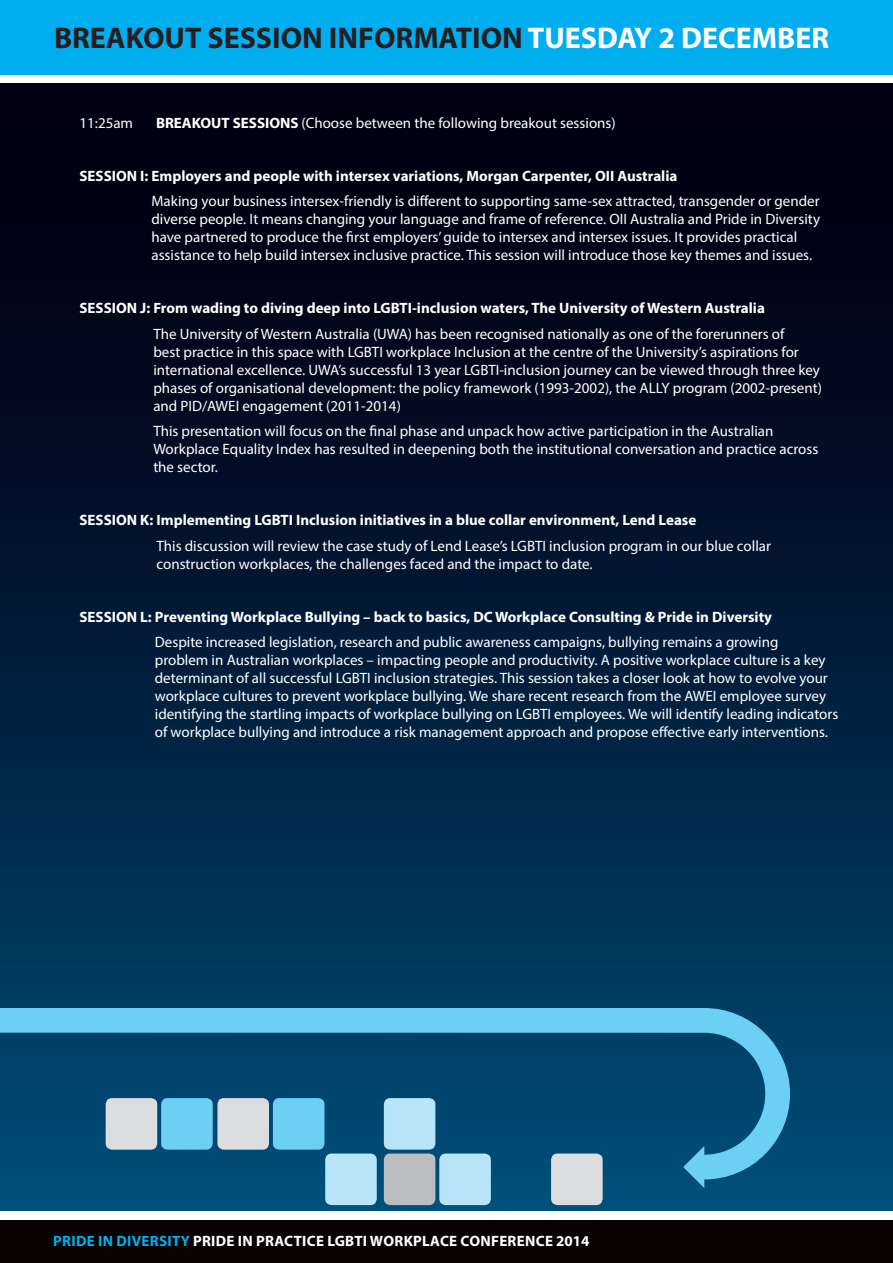
<style>
.page{position:relative;width:893px;height:1263px;background:#fff}
.page>*{position:absolute;margin:0;border:0;box-sizing:border-box;transform-origin:0 0}
.t1{font:700 30px "Myriad Pro";color:#231f20}
.t2{font:15px/18px "Myriad Pro";color:#fff}
.t3{font:700 15px "Myriad Pro";color:#fff}
.t4{font:700 15px "Myriad Pro";letter-spacing:.02em;color:#fff}
.s1{color:#fff}
.s2{font-weight:700}
.s3{color:#00aeef}
</style>
<div class="page">
<div style="left:0;top:0;width:893px;height:74px;background:#00aeef"></div>
<div style="left:0;top:1220px;width:893px;height:43px;background:#080302"></div>
<div style="left:0;top:83px;width:893px;height:1127px;background:linear-gradient(to bottom,#010004,#004b75)"></div>
<div style="left:384px;top:1153px;width:51px;height:52px;background:#bcbdc0;border-radius:6px"></div>
<div style="left:325px;top:1153px;width:52px;height:52px;background:#b9e5fa;border-radius:6px"></div>
<div style="left:439px;top:1153px;width:52px;height:52px;background:#b9e5fa;border-radius:6px"></div>
<div style="left:551px;top:1153px;width:52px;height:52px;background:#dcdddf;border-radius:6px"></div>
<svg style="left:0;top:1008px;width:790px;height:180px;background:#2a7196"></svg>
<h1 class="t1" style="left:54px;top:18px;width:777px">BREAKOUT SESSION INFORMATION <span class="s1">TUESDAY 2 DECEMBER</span></h1>
<p class="t2" style="left:80px;top:113px;width:55px">11:25am</p>
<p class="t2" style="left:156px;top:113px;width:461px"><span class="s2">BREAKOUT SESSIONS</span> (Choose between the following breakout sessions)</p>
<p class="t3" style="left:80px;top:166px;width:599px">SESSION I: Employers and people with intersex variations, Morgan Carpenter, OII Australia</p>
<p class="t2" style="left:151px;top:192px;width:670px">Making your business intersex-friendly is different to supporting same-sex attracted, transgender or gender diverse people. It means changing your language and frame of reference. OII Australia and Pride in Diversity have partnered to produce the first employers’ guide to intersex and intersex issues. It provides practical assistance to help build intersex inclusive practice. This session will introduce those key themes and issues.</p>
<p class="t3" style="left:80px;top:298px;width:687px">SESSION J: From wading to diving deep into LGBTI-inclusion waters, The University of Western Australia</p>
<p class="t2" style="left:153px;top:324px;width:670px">The University of Western Australia (UWA) has been recognised nationally as one of the forerunners of<br>best practice in this space with LGBTI workplace Inclusion at the centre of the University’s aspirations for international excellence. UWA’s successful 13 year LGBTI-inclusion journey can be viewed through three key phases of organisational development: the policy framework (1993-2002), the ALLY program (2002-present) and PID/AWEI engagement (2011-2014)</p>
<p class="t2" style="left:153px;top:422px;width:666px">This presentation will focus on the final phase and unpack how active participation in the Australian<br>Workplace Equality Index has resulted in deepening both the institutional conversation and practice across the sector.</p>
<p class="t3" style="left:80px;top:510px;width:618px">SESSION K: Implementing LGBTI Inclusion initiatives in a blue collar environment, Lend Lease</p>
<p class="t2" style="left:156px;top:536px;width:616px">This discussion will review the case study of Lend Lease’s LGBTI inclusion program in our blue collar construction workplaces, the challenges faced and the impact to date.</p>
<p class="t3" style="left:80px;top:607px;width:694px">SESSION L: Preventing Workplace Bullying – back to basics, DC Workplace Consulting &amp; Pride in Diversity</p>
<p class="t2" style="left:155px;top:633px;width:685px">Despite increased legislation, research and public awareness campaigns, bullying remains a growing<br>problem in Australian workplaces – impacting people and productivity. A positive workplace culture is a key determinant of all successful LGBTI inclusion strategies. This session takes a closer look at how to evolve your workplace cultures to prevent workplace bullying. We share recent research from the AWEI employee survey identifying the startling impacts of workplace bullying on LGBTI employees. We will identify leading indicators of workplace bullying and introduce a risk management approach and propose effective early interventions.</p>
<p class="t4" style="left:53px;top:1231px;width:538px"><span class="s3">PRIDE IN DIVERSITY</span> PRIDE IN PRACTICE LGBTI WORKPLACE CONFERENCE 2014</p>
</div>
